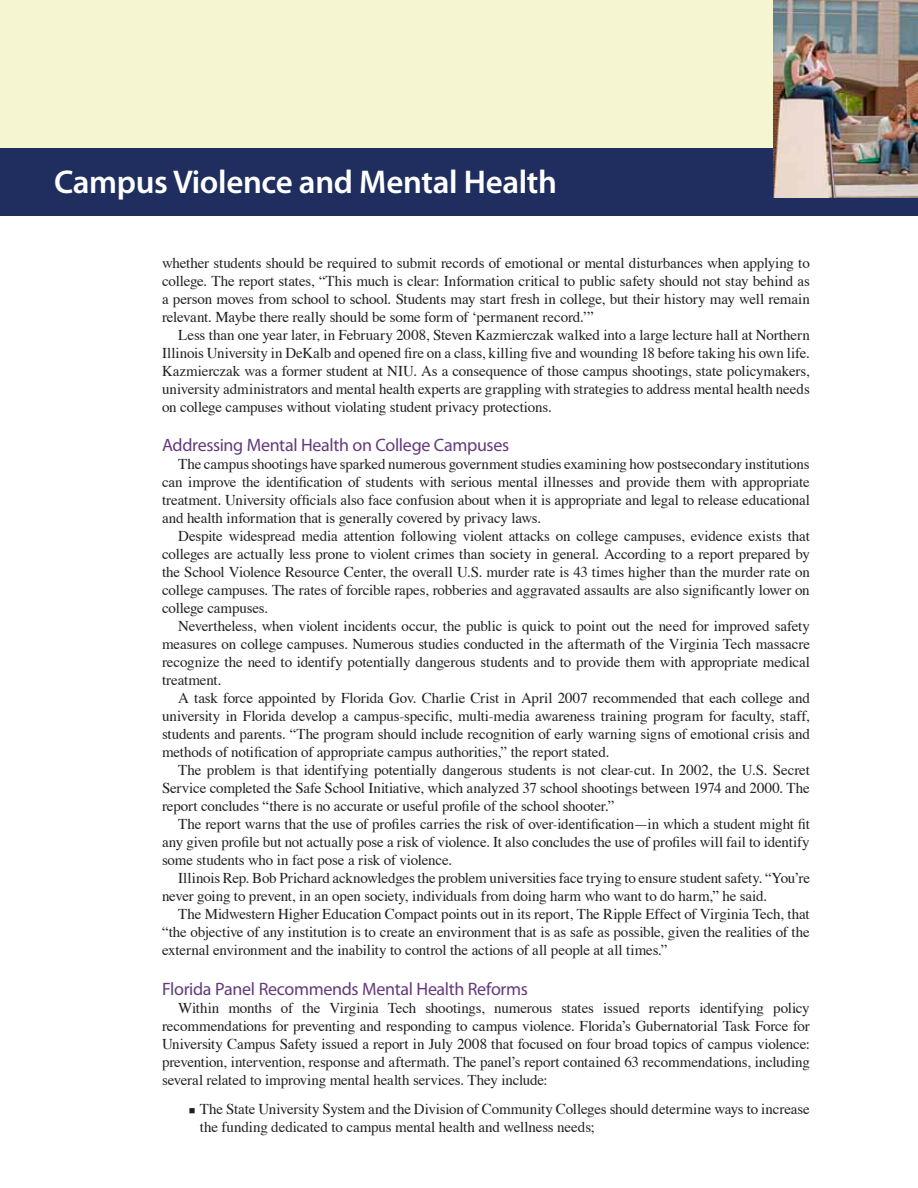
<style>
.page{position:relative;width:918px;height:1188px;background:#fff}
.page>*{position:absolute;margin:0;border:0;box-sizing:border-box;transform-origin:0 0}
.t1{font:600 33px "Myriad Pro";letter-spacing:-.01em;color:#fff}
.t2{font:18px "Myriad Pro";letter-spacing:-.02em;color:#653a7c}
.t3{font:15px/18px "Times";letter-spacing:-.01em;color:#231f20;text-align:justify}
</style>
<div class="page">
<div style="left:0;top:0;width:918px;height:182px;background:#f5f6d1"></div>
<div style="left:0;top:148px;width:918px;height:68px;background:#1f2e5e"></div>
<img style="left:773px;top:0;width:145px;height:197px">
<h1 class="t1" style="left:54px;top:161px;width:505px">Campus Violence and Mental Health</h1>
<p class="t3" style="left:162px;top:255px;width:649px">whether students should be required to submit records of emotional or mental disturbances when applying to college. The report states, “This much is clear: Information critical to public safety should not stay behind as a person moves from school to school. Students may start fresh in college, but their history may well remain relevant. Maybe there really should be some form of ‘permanent record.’”</p>
<p class="t3" style="left:162px;top:327px;width:649px;text-indent:16px">Less than one year later, in February 2008, Steven Kazmierczak walked into a large lecture hall at Northern Illinois University in DeKalb and opened fire on a class, killing five and wounding 18 before taking his own life.<br>Kazmierczak was a former student at NIU. As a consequence of those campus shootings, state policymakers, university administrators and mental health experts are grappling with strategies to address mental health needs on college campuses without violating student privacy protections.</p>
<p class="t2" style="left:162px;top:434px;width:349px">Addressing Mental Health on College Campuses</p>
<p class="t3" style="left:162px;top:456px;width:649px;text-indent:16px">The campus shootings have sparked numerous government studies examining how postsecondary institutions can improve the identification of students with serious mental illnesses and provide them with appropriate treatment. University officials also face confusion about when it is appropriate and legal to release educational and health information that is generally covered by privacy laws.</p>
<p class="t3" style="left:162px;top:528px;width:649px;text-indent:16px">Despite widespread media attention following violent attacks on college campuses, evidence exists that colleges are actually less prone to violent crimes than society in general. According to a report prepared by the School Violence Resource Center, the overall U.S. murder rate is 43 times higher than the murder rate on college campuses. The rates of forcible rapes, robberies and aggravated assaults are also significantly lower on college campuses.</p>
<p class="t3" style="left:162px;top:618px;width:650px;text-indent:16px">Nevertheless, when violent incidents occur, the public is quick to point out the need for improved safety measures on college campuses. Numerous studies conducted in the aftermath of the Virginia Tech massacre recognize the need to identify potentially dangerous students and to provide them with appropriate medical treatment.</p>
<p class="t3" style="left:162px;top:690px;width:649px;text-indent:16px">A task force appointed by Florida Gov. Charlie Crist in April 2007 recommended that each college and university in Florida develop a campus-specific, multi-media awareness training program for faculty, staff, students and parents. “The program should include recognition of early warning signs of emotional crisis and methods of notification of appropriate campus authorities,” the report stated.</p>
<p class="t3" style="left:162px;top:762px;width:649px;text-indent:16px">The problem is that identifying potentially dangerous students is not clear-cut. In 2002, the U.S. Secret Service completed the Safe School Initiative, which analyzed 37 school shootings between 1974 and 2000. The report concludes “there is no accurate or useful profile of the school shooter.”</p>
<p class="t3" style="left:162px;top:816px;width:650px;text-indent:16px">The report warns that the use of profiles carries the risk of over-identification—in which a student might fit any given profile but not actually pose a risk of violence. It also concludes the use of profiles will fail to identify some students who in fact pose a risk of violence.</p>
<p class="t3" style="left:162px;top:870px;width:650px;text-indent:16px">Illinois Rep. Bob Prichard acknowledges the problem universities face trying to ensure student safety. “You’re never going to prevent, in an open society, individuals from doing harm who want to do harm,” he said.</p>
<p class="t3" style="left:162px;top:906px;width:649px;text-indent:16px">The Midwestern Higher Education Compact points out in its report, The Ripple Effect of Virginia Tech, that “the objective of any institution is to create an environment that is as safe as possible, given the realities of the external environment and the inability to control the actions of all people at all times.”</p>
<p class="t2" style="left:162px;top:978px;width:367px">Florida Panel Recommends Mental Health Reforms</p>
<p class="t3" style="left:162px;top:1000px;width:649px;text-indent:16px">Within months of the Virginia Tech shootings, numerous states issued reports identifying policy recommendations for preventing and responding to campus violence. Florida’s Gubernatorial Task Force for University Campus Safety issued a report in July 2008 that focused on four broad topics of campus violence: prevention, intervention, response and aftermath. The panel’s report contained 63 recommendations, including several related to improving mental health services. They include:</p>
<p class="t3" style="left:200px;top:1101px;width:612px;text-indent:-11px">■ The State University System and the Division of Community Colleges should determine ways to increase the funding dedicated to campus mental health and wellness needs;</p>
</div>
